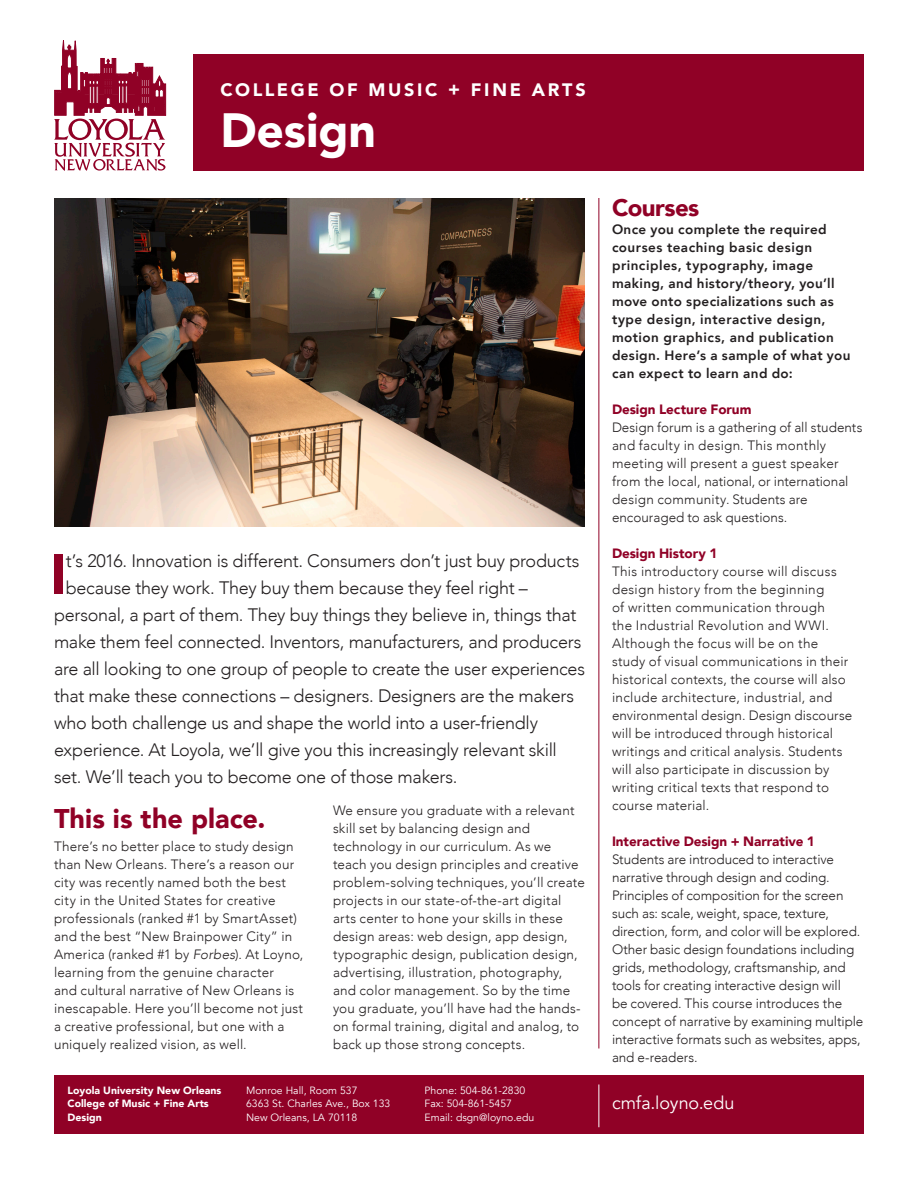
<style>
.page{position:relative;width:918px;height:1188px;background:#fff}
.page>*{position:absolute;margin:0;border:0;box-sizing:border-box;transform-origin:0 0}
.t1{font:900 56.1px "Avenir";color:#900126}
.t2{font:900 48px "Avenir";letter-spacing:-.005em;color:#fff}
.t3{font:900 27px "Avenir";letter-spacing:.005em;color:#900126}
.t4{font:900 24px "Avenir";letter-spacing:-.025em;color:#900126}
.t5{font:300 18px "Avenir";letter-spacing:-.015em;color:#231f20}
.t6{font:900 18px "Avenir";letter-spacing:.15em;color:#fff}
.t7{font:18px "Avenir";color:#fff}
.t8{font:300 13.5px/18px "Avenir";letter-spacing:.01em;color:#231f20}
.t9{font:800 13.5px/18px "Avenir";letter-spacing:.035em;color:#231f20}
.t10{font:900 13.5px "Avenir";letter-spacing:-.005em;color:#900126}
.t11{font:10.5px "Avenir";color:#fff}
.t12{font:900 10.5px "Avenir";color:#fff}
.s1{font-style:italic}
</style>
<div class="page">
<div style="left:194px;top:54px;width:670px;height:117px;background:#900126"></div>
<div style="left:54px;top:1076px;width:810px;height:58px;background:#900126"></div>
<svg style="left:54px;top:40px;width:112px;height:131px"></svg>
<img style="left:54px;top:198px;width:531px;height:328px">
<hr style="left:598px;top:198px;width:1px;height:850px;background:#900126">
<hr style="left:598px;top:1084px;width:1px;height:43px;background:#fff">
<p class="t6" style="left:220px;top:74px;width:367px">COLLEGE OF MUSIC + FINE ARTS</p>
<p class="t2" style="left:220px;top:89px;width:157px">Design</p>
<p class="t1" style="left:50px;top:526px;width:18px">I</p>
<p class="t5" style="left:66px;top:550px;width:515px">t’s 2016. Innovation is different. Consumers don’t just buy products</p>
<p class="t5" style="left:66px;top:577px;width:464px">because they work. They buy them because they feel right –</p>
<p class="t5" style="left:54px;top:604px;width:524px">personal, a part of them. They buy things they believe in, things that</p>
<p class="t5" style="left:54px;top:631px;width:529px">make them feel connected. Inventors, manufacturers, and producers</p>
<p class="t5" style="left:54px;top:658px;width:533px">are all looking to one group of people to create the user experiences</p>
<p class="t5" style="left:54px;top:685px;width:522px">that make these connections – designers. Designers are the makers</p>
<p class="t5" style="left:54px;top:712px;width:486px">who both challenge us and shape the world into a user-friendly</p>
<p class="t5" style="left:54px;top:739px;width:504px">experience. At Loyola, we’ll give you this increasingly relevant skill</p>
<p class="t5" style="left:54px;top:766px;width:405px">set. We’ll teach you to become one of those makers.</p>
<p class="t3" style="left:54px;top:795px;width:213px">This is the place.</p>
<p class="t8" style="left:54px;top:837px;width:251px">There’s no better place to study design than New Orleans. There’s a reason our city was recently named both the best city in the United States for creative professionals (ranked #1 by SmartAsset) and the best “New Brainpower City” in America (ranked #1 by <span class="s1">Forbes</span>). At Loyno, learning from the genuine character<br>and cultural narrative of New Orleans is inescapable. Here you’ll become not just a creative professional, but one with a uniquely realized vision, as well.</p>
<p class="t8" style="left:333px;top:801px;width:253px">We ensure you graduate with a relevant skill set by balancing design and technology in our curriculum. As we teach you design principles and creative problem-solving techniques, you’ll create projects in our state-of-the-art digital arts center to hone your skills in these design areas: web design, app design, typographic design, publication design, advertising, illustration, photography, and color management. So by the time you graduate, you’ll have had the hands&shy;on formal training, digital and analog, to back up those strong concepts.</p>
<p class="t12" style="left:68px;top:1081px;width:155px">Loyola University New Orleans</p>
<p class="t12" style="left:68px;top:1094px;width:143px">College of Music + Fine Arts</p>
<p class="t12" style="left:68px;top:1108px;width:36px">Design</p>
<p class="t11" style="left:246px;top:1084px;width:113px">Monroe Hall, Room 537</p>
<p class="t11" style="left:246px;top:1097px;width:146px">6363 St. Charles Ave., Box 133</p>
<p class="t11" style="left:246px;top:1111px;width:113px">New Orleans, LA 70118</p>
<p class="t11" style="left:424px;top:1084px;width:102px">Phone: 504-861-2830</p>
<p class="t11" style="left:424px;top:1097px;width:89px">Fax: 504-861-5457</p>
<p class="t11" style="left:424px;top:1111px;width:111px">Email: dsgn@loyno.edu</p>
<p class="t4" style="left:612px;top:187px;width:89px">Courses</p>
<p class="t9" style="left:612px;top:220px;width:240px">Once you complete the required courses teaching basic design principles, typography, image making, and history/theory, you’ll move onto specializations such as type design, interactive design, motion graphics, and publication design. Here’s a sample of what you can expect to learn and do:</p>
<p class="t10" style="left:612px;top:398px;width:141px">Design Lecture Forum</p>
<p class="t8" style="left:612px;top:418px;width:252px">Design forum is a gathering of all students and faculty in design. This monthly meeting will present a guest speaker from the local, national, or international design community. Students are encouraged to ask questions.</p>
<p class="t10" style="left:612px;top:542px;width:107px">Design History 1</p>
<p class="t8" style="left:612px;top:562px;width:242px">This introductory course will discuss design history from the beginning<br>of written communication through<br>the Industrial Revolution and WWI.<br>Although the focus will be on the study of visual communications in their historical contexts, the course will also include architecture, industrial, and environmental design. Design discourse will be introduced through historical writings and critical analysis. Students will also participate in discussion by writing critical texts that respond to course material.</p>
<p class="t10" style="left:612px;top:830px;width:204px">Interactive Design + Narrative 1</p>
<p class="t8" style="left:612px;top:850px;width:253px">Students are introduced to interactive narrative through design and coding.<br>Principles of composition for the screen such as: scale, weight, space, texture, direction, form, and color will be explored.<br>Other basic design foundations including grids, methodology, craftsmanship, and tools for creating interactive design will<br>be covered. This course introduces the concept of narrative by examining multiple interactive formats such as websites, apps, and e-readers.</p>
<p class="t7" style="left:612px;top:1092px;width:124px">cmfa.loyno.edu</p>
</div>
